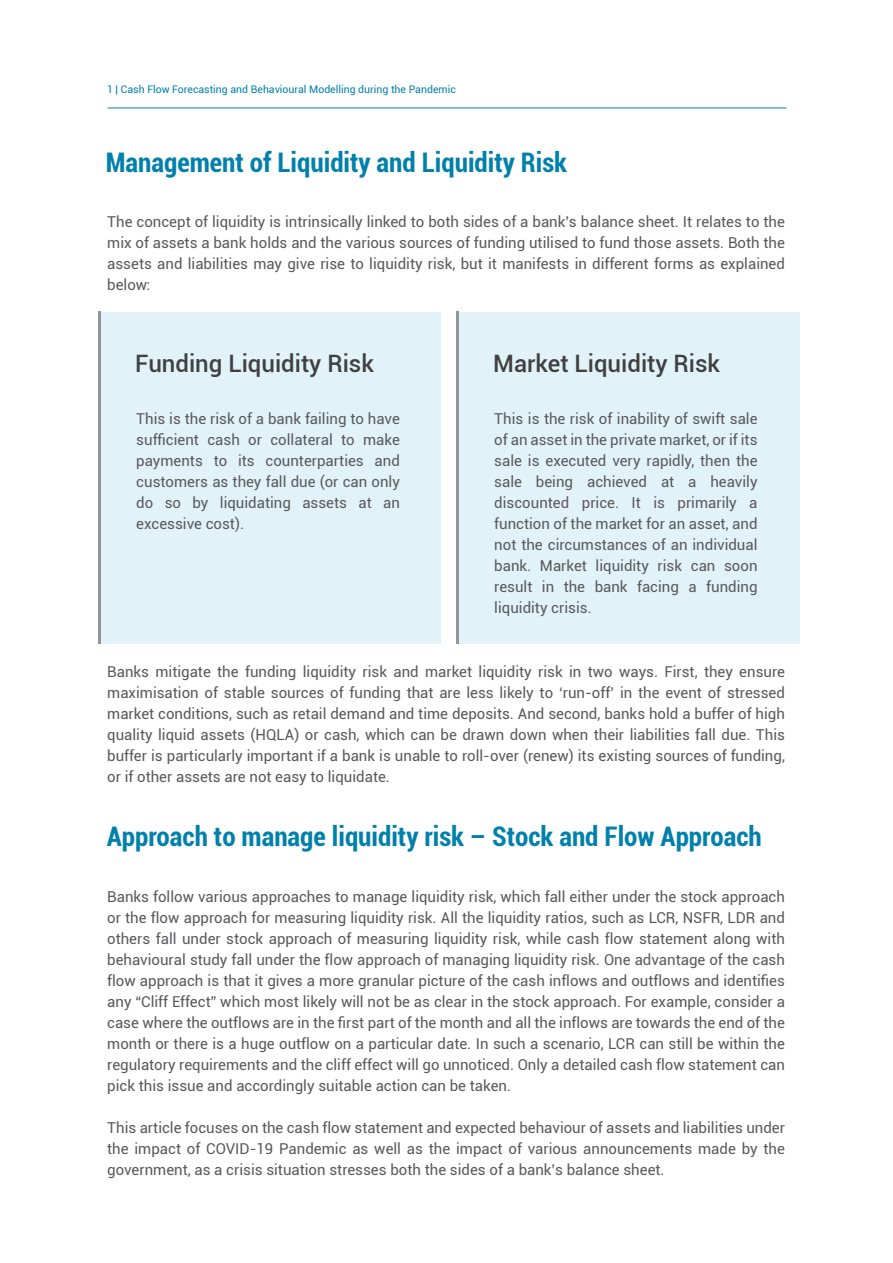
<style>
.page{position:relative;width:893px;height:1263px;background:#fff}
.page>*{position:absolute;margin:0;border:0;box-sizing:border-box;transform-origin:0 0}
.t1{font:700 condensed 27px "Roboto";color:#0180ab}
.t2{font:500 24px "Roboto";color:#404041}
.t3{font:15px/21px "Roboto";color:#59595c;text-align:justify}
.t4{font:10.5px "Roboto";color:#0180ab}
</style>
<div class="page">
<div style="left:98px;top:312px;width:343px;height:331px;background:#e1f3f8"></div>
<div style="left:457px;top:312px;width:342px;height:331px;background:#e1f3f8"></div>
<hr style="left:98px;top:312px;width:2px;height:332px;background:#929497">
<hr style="left:456px;top:311px;width:2px;height:332px;background:#929497">
<hr style="left:108px;top:108px;width:678px;height:1px;background:#0080ac">
<p class="t4" style="left:107px;top:82px;width:350px">1 | Cash Flow Forecasting and Behavioural Modelling during the Pandemic</p>
<h1 class="t1" style="left:106px;top:143px;width:463px">Management of Liquidity and Liquidity Risk</h1>
<p class="t3" style="left:107px;top:211px;width:679px">The concept of liquidity is intrinsically linked to both sides of a bank’s balance sheet. It relates to the mix of assets a bank holds and the various sources of funding utilised to fund those assets. Both the assets and liabilities may give rise to liquidity risk, but it manifests in different forms as explained below:</p>
<h2 class="t2" style="left:135px;top:347px;width:240px">Funding Liquidity Risk</h2>
<p class="t3" style="left:136px;top:408px;width:265px">This is the risk of a bank failing to have sufficient cash or collateral to make payments to its counterparties and customers as they fall due (or can only do so by liquidating assets at an excessive cost).</p>
<h2 class="t2" style="left:493px;top:347px;width:228px">Market Liquidity Risk</h2>
<p class="t3" style="left:494px;top:407px;width:265px">This is the risk of inability of swift sale of an asset in the private market, or if its sale is executed very rapidly, then the sale being achieved at a heavily discounted price. It is primarily a function of the market for an asset, and not the circumstances of an individual bank. Market liquidity risk can soon result in the bank facing a funding liquidity crisis.</p>
<p class="t3" style="left:107px;top:660px;width:679px">Banks mitigate the funding liquidity risk and market liquidity risk in two ways. First, they ensure maximisation of stable sources of funding that are less likely to ‘run-off’ in the event of stressed market conditions, such as retail demand and time deposits. And second, banks hold a buffer of high quality liquid assets (HQLA) or cash, which can be drawn down when their liabilities fall due. This buffer is particularly important if a bank is unable to roll-over (renew) its existing sources of funding, or if other assets are not easy to liquidate.</p>
<h1 class="t1" style="left:107px;top:817px;width:656px">Approach to manage liquidity risk – Stock and Flow Approach</h1>
<p class="t3" style="left:107px;top:885px;width:679px">Banks follow various approaches to manage liquidity risk, which fall either under the stock approach or the flow approach for measuring liquidity risk. All the liquidity ratios, such as LCR, NSFR, LDR and others fall under stock approach of measuring liquidity risk, while cash flow statement along with behavioural study fall under the flow approach of managing liquidity risk. One advantage of the cash flow approach is that it gives a more granular picture of the cash inflows and outflows and identifies any “Cliff Effect” which most likely will not be as clear in the stock approach. For example, consider a case where the outflows are in the first part of the month and all the inflows are towards the end of the month or there is a huge outflow on a particular date. In such a scenario, LCR can still be within the regulatory requirements and the cliff effect will go unnoticed. Only a detailed cash flow statement can pick this issue and accordingly suitable action can be taken.</p>
<p class="t3" style="left:107px;top:1116px;width:679px">This article focuses on the cash flow statement and expected behaviour of assets and liabilities under the impact of COVID-19 Pandemic as well as the impact of various announcements made by the government, as a crisis situation stresses both the sides of a bank’s balance sheet.</p>
</div>
